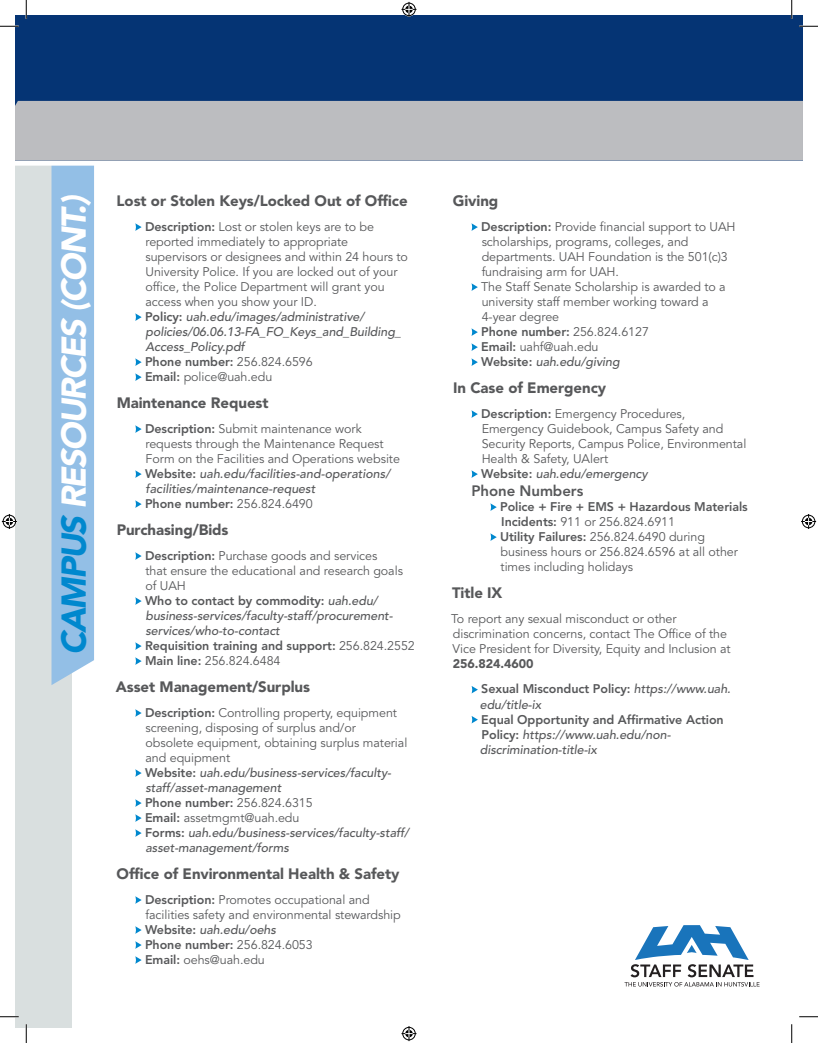
<style>
.page{position:relative;width:818px;height:1043px;background:#fff}
.page>*{position:absolute;margin:0;border:0;box-sizing:border-box;transform-origin:0 0}
.t1{font:italic 900 34.12px "Avenir LT Std";color:#fff}
.t2{font:900 15px "Avenir LT Std";letter-spacing:-.005em;color:#57585a}
.t3{font:800 15px "Avenir LT Std";letter-spacing:-.005em;color:#57585a}
.t4{font:12.5px/15px "Avenir LT Std";letter-spacing:-.005em;color:#57585a}
.t5{font:italic 500 12.5px/15px "Avenir LT Std";letter-spacing:-.005em;color:#57585a}
.t6{font:800 12.5px/25px "Avenir LT Std";letter-spacing:-.005em;color:#57585a}
.s1{color:#0088ce}
.s2{font-weight:800}
.s3{font-weight:500;font-style:italic}
.s4{font-weight:900}
.s5{font-weight:800;font-style:normal}
</style>
<div class="page">
<svg style="left:471px;top:223px;width:7px;height:8px"></svg>
<svg style="left:471px;top:283px;width:7px;height:8px"></svg>
<svg style="left:471px;top:328px;width:7px;height:8px"></svg>
<svg style="left:471px;top:343px;width:7px;height:8px"></svg>
<svg style="left:471px;top:358px;width:7px;height:8px"></svg>
<svg style="left:471px;top:410px;width:7px;height:8px"></svg>
<svg style="left:471px;top:470px;width:7px;height:8px"></svg>
<svg style="left:490px;top:503px;width:6px;height:8px"></svg>
<svg style="left:490px;top:533px;width:6px;height:8px"></svg>
<svg style="left:471px;top:686px;width:7px;height:7px"></svg>
<svg style="left:471px;top:716px;width:7px;height:7px"></svg>
<svg style="left:624px;top:925px;width:135px;height:61px"></svg>
<div style="left:15px;top:163px;width:57px;height:865px;background:#d9dfdf"></div>
<div style="left:51px;top:166px;width:43px;height:519px;background:#93bfe6"></div>
<svg style="left:135px;top:223px;width:7px;height:8px"></svg>
<svg style="left:135px;top:313px;width:7px;height:8px"></svg>
<svg style="left:135px;top:358px;width:7px;height:8px"></svg>
<svg style="left:135px;top:373px;width:7px;height:8px"></svg>
<svg style="left:135px;top:425px;width:7px;height:8px"></svg>
<svg style="left:135px;top:470px;width:7px;height:8px"></svg>
<svg style="left:135px;top:500px;width:7px;height:8px"></svg>
<svg style="left:135px;top:552px;width:7px;height:8px"></svg>
<svg style="left:135px;top:597px;width:7px;height:8px"></svg>
<svg style="left:135px;top:642px;width:7px;height:8px"></svg>
<svg style="left:135px;top:657px;width:7px;height:8px"></svg>
<svg style="left:135px;top:709px;width:7px;height:8px"></svg>
<svg style="left:135px;top:769px;width:7px;height:8px"></svg>
<svg style="left:135px;top:799px;width:7px;height:8px"></svg>
<svg style="left:135px;top:814px;width:7px;height:8px"></svg>
<svg style="left:135px;top:829px;width:7px;height:8px"></svg>
<svg style="left:135px;top:896px;width:7px;height:7px"></svg>
<svg style="left:135px;top:926px;width:7px;height:7px"></svg>
<svg style="left:135px;top:941px;width:7px;height:7px"></svg>
<svg style="left:135px;top:956px;width:7px;height:7px"></svg>
<div style="left:15px;top:15px;width:787px;height:151px;background:#053474"></div>
<div style="left:15px;top:101px;width:787px;height:60px;background:#bcbdc0"></div>
<svg style="left:0;top:25px;width:19px;height:2px"></svg>
<svg style="left:799px;top:25px;width:19px;height:2px"></svg>
<svg style="left:0;top:1016px;width:19px;height:1px"></svg>
<svg style="left:799px;top:1016px;width:19px;height:1px"></svg>
<svg style="left:25px;top:0;width:2px;height:19px"></svg>
<svg style="left:25px;top:1024px;width:2px;height:18px"></svg>
<svg style="left:790px;top:0;width:2px;height:19px"></svg>
<svg style="left:791px;top:1024px;width:1px;height:18px"></svg>
<svg style="left:401px;top:2px;width:15px;height:15px"></svg>
<svg style="left:401px;top:1026px;width:15px;height:15px"></svg>
<svg style="left:2px;top:514px;width:15px;height:15px"></svg>
<svg style="left:801px;top:514px;width:15px;height:15px"></svg>
<h1 class="t1" style="left:53px;top:655px;width:461px;rotate:-90deg"><span class="s1">CAMPUS</span> RESOURCES (CONT.)</h1>
<p class="t2" style="left:117px;top:192px;width:292px">Lost or Stolen Keys/Locked Out of Office</p>
<p class="t4" style="left:145px;top:219px;width:264px"><span class="s2">Description:</span> Lost or stolen keys are to be reported immediately to appropriate supervisors or designees and within 24 hours to University Police. If you are locked out of your office, the Police Department will grant you access when you show your ID.<br><span class="s2">Policy:</span> <span class="s3">uah.edu/images/administrative/ policies/06.06.13-FA_FO_Keys_and_Building_ Access_Policy.pdf<br></span><span class="s2">Phone number:</span> 256.824.6596<br><span class="s2">Email:</span> police@uah.edu</p>
<p class="t2" style="left:117px;top:394px;width:153px">Maintenance Request</p>
<p class="t4" style="left:145px;top:421px;width:256px"><span class="s2">Description:</span> Submit maintenance work requests through the Maintenance Request Form on the Facilities and Operations website <span class="s2">Website:</span> <span class="s3">uah.edu/facilities-and-operations/ facilities/maintenance-request<br></span><span class="s2">Phone number:</span> 256.824.6490</p>
<p class="t2" style="left:117px;top:521px;width:113px">Purchasing/Bids</p>
<p class="t4" style="left:145px;top:548px;width:271px"><span class="s2">Description:</span> Purchase goods and services<br>that ensure the educational and research goals of UAH<br><span class="s2">Who to contact by commodity:</span> <span class="s3">uah.edu/ business-services/faculty-staff/procurement&shy;services/who-to-contact<br></span><span class="s2">Requisition training and support:</span> 256.824.2552<br><span class="s2">Main line:</span> 256.824.6484</p>
<p class="t2" style="left:116px;top:678px;width:196px">Asset Management/Surplus</p>
<p class="t4" style="left:145px;top:705px;width:265px"><span class="s2">Description:</span> Controlling property, equipment screening, disposing of surplus and/or<br>obsolete equipment, obtaining surplus material and equipment<br><span class="s2">Website:</span> <span class="s3">uah.edu/business-services/faculty&shy;staff/asset-management<br></span><span class="s2">Phone number:</span> 256.824.6315<br><span class="s2">Email:</span> assetmgmt@uah.edu<br><span class="s2">Forms:</span> <span class="s3">uah.edu/business-services/faculty-staff/ asset-management/forms</span></p>
<p class="t2" style="left:117px;top:865px;width:284px">Office of Environmental Health &amp; Safety</p>
<p class="t4" style="left:145px;top:892px;width:257px"><span class="s2">Description:</span> Promotes occupational and facilities safety and environmental stewardship <span class="s2">Website:</span> <span class="s3">uah.edu/oehs<br></span><span class="s2">Phone number:</span> 256.824.6053<br><span class="s2">Email:</span> oehs@uah.edu</p>
<p class="t2" style="left:453px;top:192px;width:47px">Giving</p>
<p class="t4" style="left:481px;top:219px;width:256px"><span class="s2">Description:</span> Provide financial support to UAH scholarships, programs, colleges, and departments. UAH Foundation is the 501(c)3 fundraising arm for UAH.<br>The Staff Senate Scholarship is awarded to a university staff member working toward a 4-year degree<br><span class="s2">Phone number:</span> 256.824.6127<br><span class="s2">Email:</span> uahf@uah.edu<br><span class="s2">Website:</span> <span class="s3">uah.edu/giving</span></p>
<p class="t2" style="left:453px;top:379px;width:154px">In Case of Emergency</p>
<p class="t4" style="left:481px;top:406px;width:267px"><span class="s2">Description:</span> Emergency Procedures, Emergency Guidebook, Campus Safety and Security Reports, Campus Police, Environmental Health &amp; Safety, UAlert<br><span class="s2">Website:</span> <span class="s3">uah.edu/emergency</span></p>
<p class="t3" style="left:471px;top:482px;width:113px">Phone Numbers</p>
<p class="t4" style="left:500px;top:499px;width:249px"><span class="s2">Police + Fire + EMS + Hazardous Materials Incidents:</span> 911 or 256.824.6911<br><span class="s2">Utility Failures:</span> 256.824.6490 during business hours or 256.824.6596 at all other times including holidays</p>
<p class="t2" style="left:452px;top:584px;width:52px">Title IX</p>
<p class="t4" style="left:451px;top:612px;width:281px">To report any sexual misconduct or other discrimination concerns, contact The Office of the<br>Vice President for Diversity, Equity and Inclusion at</p>
<p class="t6" style="left:481px;top:651px;width:251px;text-indent:-28px"><span class="s4">256.824.4600<br></span>Sexual Misconduct Policy: <span class="s3">https://www.uah.</span></p>
<p class="t5" style="left:480px;top:697px;width:63px">edu/title-ix</p>
<p class="t5" style="left:480px;top:712px;width:245px"><span class="s5">Equal Opportunity and Affirmative Action<br>Policy:</span> https://www.uah.edu/non&shy;discrimination-title-ix</p>
</div>
